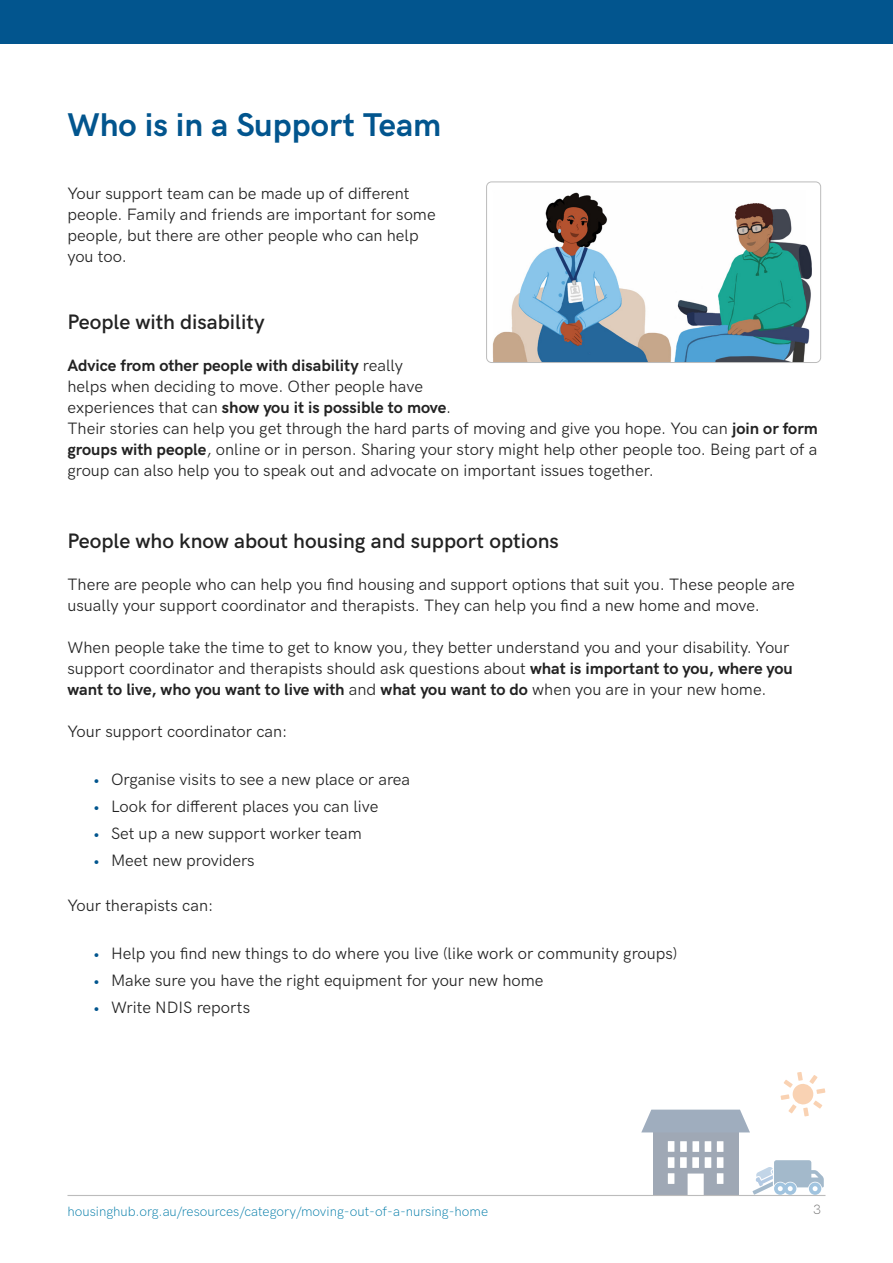
<style>
.page{position:relative;width:893px;height:1263px;background:#fff}
.page>*{position:absolute;margin:0;border:0;box-sizing:border-box;transform-origin:0 0}
.t1{font:700 33px "HK Grotesk";color:#02558e}
.t2{font:600 21px "HK Grotesk";color:#222}
.t3{font:16.5px/21px "HK Grotesk";color:#222}
.t4{font:13.5px "HK Grotesk Light Legacy";color:#007ba8}
.t5{font:13.5px "HK Grotesk Light Legacy";color:#707070}
.s1{font-weight:700}
.s2{color:#02558e}
</style>
<div class="page">
<img style="left:493px;top:192px;width:318px;height:169px">
<div style="left:486px;top:182px;width:335px;height:181px;border:1px solid #bcbcbc;border-radius:5px"></div>
<div style="left:653px;top:1130px;width:85px;height:65px;background:#9fa8b5"></div>
<div style="left:668px;top:1173px;width:6px;height:11px;background:#fff"></div>
<div style="left:717px;top:1157px;width:6px;height:11px;background:#fff"></div>
<div style="left:705px;top:1157px;width:6px;height:11px;background:#fff"></div>
<div style="left:692px;top:1157px;width:7px;height:11px;background:#fff"></div>
<div style="left:680px;top:1157px;width:7px;height:11px;background:#fff"></div>
<div style="left:668px;top:1157px;width:6px;height:11px;background:#fff"></div>
<div style="left:717px;top:1141px;width:6px;height:11px;background:#fff"></div>
<div style="left:705px;top:1141px;width:6px;height:11px;background:#fff"></div>
<div style="left:692px;top:1141px;width:7px;height:11px;background:#fff"></div>
<div style="left:680px;top:1141px;width:7px;height:11px;background:#fff"></div>
<div style="left:668px;top:1141px;width:6px;height:11px;background:#fff"></div>
<svg style="left:688px;top:1173px;width:16px;height:22px"></svg>
<div style="left:717px;top:1173px;width:6px;height:11px;background:#fff"></div>
<svg style="left:641px;top:1109px;width:109px;height:23px"></svg>
<svg style="left:752px;top:1160px;width:72px;height:35px"></svg>
<svg style="left:780px;top:1072px;width:45px;height:44px"></svg>
<div style="left:0;top:0;width:893px;height:43px;background:#02558e"></div>
<hr style="left:68px;top:1195px;width:757px;height:1px;background:#bcbcbc">
<h2 class="t1" style="left:67px;top:100px;width:375px">Who is in a Support Team</h2>
<p class="t3" style="left:67px;top:181px;width:370px">Your support team can be made up of different people. Family and friends are important for some people, but there are other people who can help you too.</p>
<h3 class="t2" style="left:67px;top:306px;width:199px">People with disability</h3>
<p class="t3" style="left:67px;top:354px;width:752px"><span class="s1">Advice from other people with disability</span> really<br>helps when deciding to move. Other people have<br>experiences that can <span class="s1">show you it is possible to move</span>.<br>Their stories can help you get through the hard parts of moving and give you hope. You can <span class="s1">join or form groups with people</span>, online or in person. Sharing your story might help other people too. Being part of a group can also help you to speak out and advocate on important issues together.</p>
<h3 class="t2" style="left:67px;top:525px;width:493px">People who know about housing and support options</h3>
<p class="t3" style="left:67px;top:573px;width:729px">There are people who can help you find housing and support options that suit you. These people are usually your support coordinator and therapists. They can help you find a new home and move.</p>
<p class="t3" style="left:67px;top:636px;width:727px">When people take the time to get to know you, they better understand you and your disability. Your support coordinator and therapists should ask questions about <span class="s1">what is important to you, where you want to live, who you want to live with</span> and <span class="s1">what you want to do</span> when you are in your new home.</p>
<p class="t3" style="left:67px;top:720px;width:221px">Your support coordinator can:</p>
<p class="t3" style="left:93px;top:768px;width:319px"><span class="s2">•</span> Organise visits to see a new place or area</p>
<p class="t3" style="left:93px;top:795px;width:287px"><span class="s2">•</span> Look for different places you can live</p>
<p class="t3" style="left:93px;top:822px;width:270px"><span class="s2">•</span> Set up a new support worker team</p>
<p class="t3" style="left:93px;top:849px;width:163px"><span class="s2">•</span> Meet new providers</p>
<p class="t3" style="left:67px;top:894px;width:147px">Your therapists can:</p>
<p class="t3" style="left:93px;top:942px;width:586px"><span class="s2">•</span> Help you find new things to do where you live (like work or community groups)</p>
<p class="t3" style="left:93px;top:969px;width:452px"><span class="s2">•</span> Make sure you have the right equipment for your new home</p>
<p class="t3" style="left:93px;top:996px;width:159px"><span class="s2">•</span> Write NDIS reports</p>
<p class="t4" style="left:68px;top:1201px;width:422px">housinghub.org.au/resources/category/moving-out-of-a-nursing-home</p>
<p class="t5" style="left:813px;top:1199px;width:9px">3</p>
</div>
